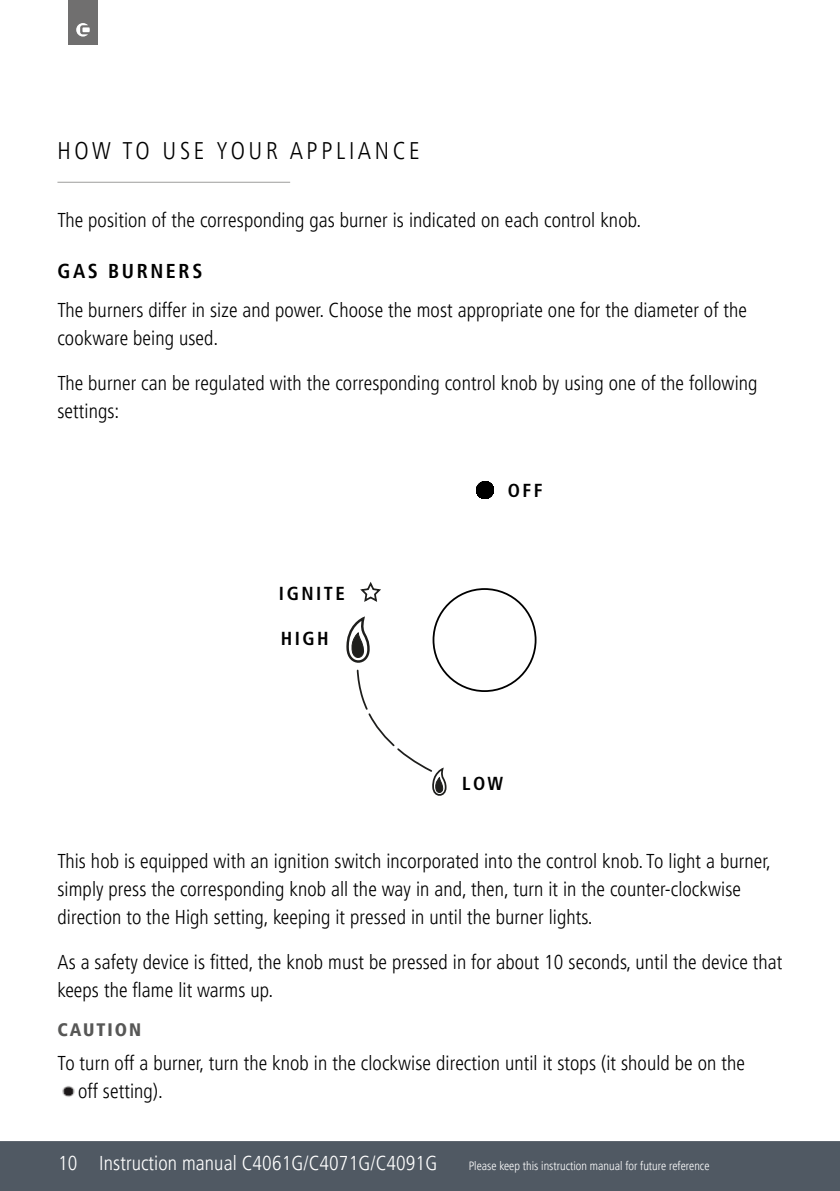
<style>
.page{position:relative;width:840px;height:1191px;background:#fff}
.page>*{position:absolute;margin:0;border:0;box-sizing:border-box;transform-origin:0 0}
.t1{font:300 condensed 24px "Frutiger LT Pro";letter-spacing:.15em;color:#000}
.t2{font:300 condensed 20px/28px "Frutiger LT Pro";letter-spacing:.005em;color:#000}
.t3{font:300 condensed 20px "Frutiger LT Pro";letter-spacing:.005em;color:#fff}
.t4{font:700 condensed 20px "Frutiger LT Pro";letter-spacing:.13em;color:#000}
.t5{font:700 condensed 18.8px "Frutiger";letter-spacing:.13em;color:#000}
.t6{font:700 condensed 18.8px "Frutiger LT Pro";letter-spacing:.13em;color:#000}
.t7{font:300 condensed 18.8px "Frutiger LT Pro";color:#000}
.t8{font:900 condensed 18px "Frutiger LT Pro";letter-spacing:.11em;color:#575756}
.t9{font:300 condensed 12px "Frutiger LT Pro";color:#fff}
.s1{font-family:"Frutiger LT Pro"}
</style>
<div class="page">
<div style="left:0;top:1141px;width:839px;height:50px;background:#505963"></div>
<div style="left:68px;top:0;width:30px;height:45px;background:#706f6f"></div>
<svg style="left:76px;top:23px;width:14px;height:14px"></svg>
<hr style="left:57px;top:182px;width:233px;height:1px;background:#9d9d9c">
<img style="left:62px;top:1086px;width:13px;height:11px">
<svg style="left:476px;top:481px;width:18px;height:18px"></svg>
<svg style="left:360px;top:582px;width:21px;height:20px"></svg>
<svg style="left:346px;top:615px;width:101px;height:181px"></svg>
<p class="t1" style="left:57px;top:139px;width:364px">HOW TO USE YOUR APPLIANCE</p>
<p class="t2" style="left:57px;top:206px;width:585px">The position of the corresponding gas burner is indicated on each control knob.</p>
<p class="t4" style="left:57px;top:263px;width:146px">GAS BURNERS</p>
<p class="t2" style="left:57px;top:297px;width:690px">The burners differ in size and power. Choose the most appropriate one for the diameter of the cookware being used.</p>
<p class="t2" style="left:57px;top:370px;width:701px">The burner can be regulated with the corresponding control knob by using one of the following settings:</p>
<p class="t6" style="left:279px;top:582px;width:67px">IGNITE</p>
<p class="t5" style="left:281px;top:627px;width:49px">HIGH</p>
<p class="t5" style="left:507px;top:480px;width:36px"><span class="s1">O</span>FF</p>
<p class="t5" style="left:462px;top:773px;width:42px">LOW</p>
<p class="t2" style="left:57px;top:848px;width:714px">This hob is equipped with an ignition switch incorporated into the control knob. To light a burner, simply press the corresponding knob all the way in and, then, turn it in the counter-clockwise direction to the High setting, keeping it pressed in until the burner lights.</p>
<p class="t2" style="left:57px;top:948px;width:726px">As a safety device is fitted, the knob must be pressed in for about 10 seconds, until the device that keeps the flame lit warms up.</p>
<p class="t8" style="left:57px;top:1019px;width:85px">CAUTION</p>
<p class="t2" style="left:78px;top:1049px;width:668px;text-indent:-21px">To turn off a burner, turn the knob in the clockwise direction until it stops (it should be on the off setting).</p>
<p class="t7" style="left:556px;top:954px;width:20px">10</p>
<p class="t3" style="left:58px;top:1153px;width:380px">10 Instruction manual C4061G/C4071G/C4091G</p>
<p class="t9" style="left:468px;top:1161px;width:242px">Please keep this instruction manual for future reference</p>
</div>
